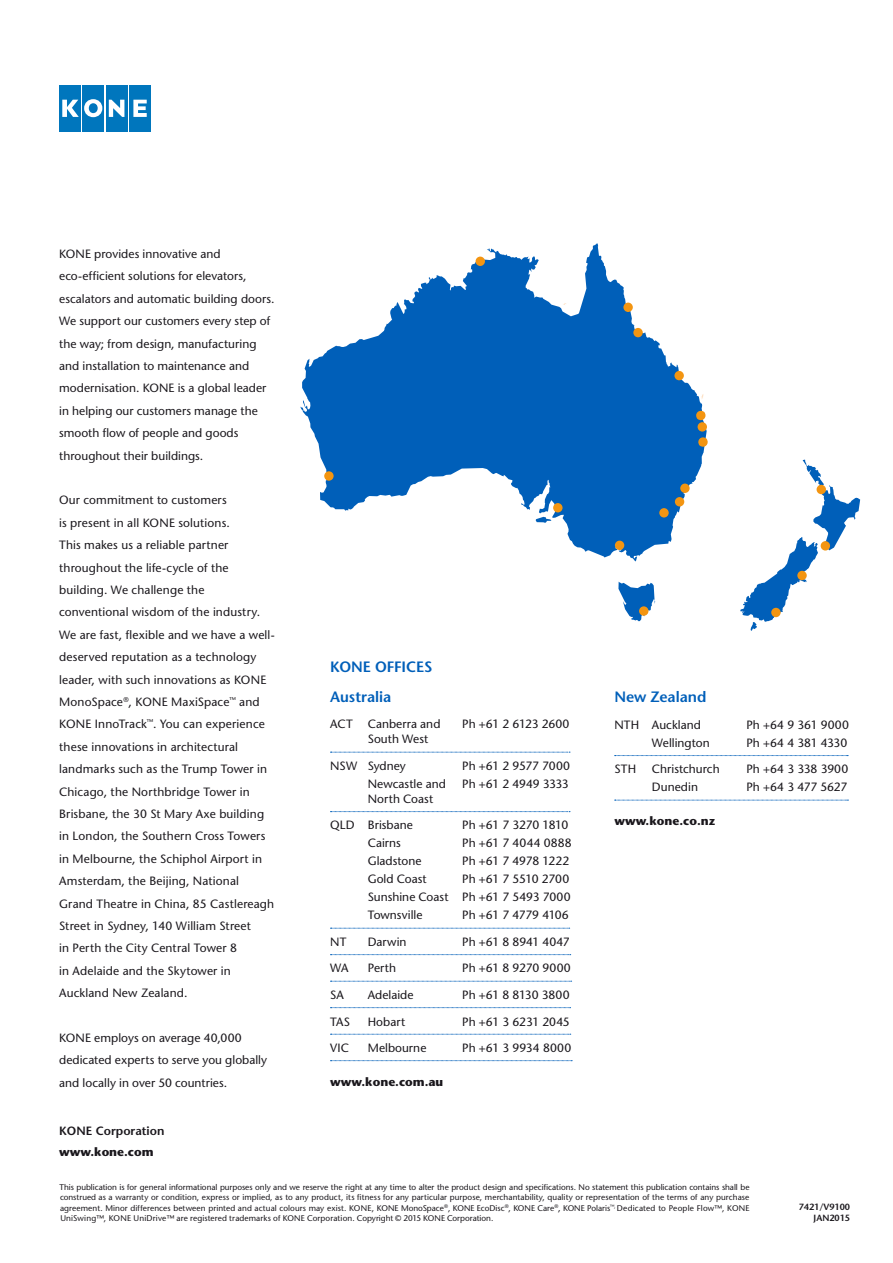
<style>
.page{position:relative;width:893px;height:1263px;background:#fff}
.page>*{position:absolute;margin:0;border:0;box-sizing:border-box;transform-origin:0 0}
.Boiler{font:600 15px "Stone Sans";letter-spacing:-.005em;color:#005fb9}
.Boiler-2{font:12px/22.4px "Stone Sans";letter-spacing:.005em;color:#1a171c}
.Boiler-3{font:12px "Stone Sans";letter-spacing:-.025em;color:#1a171c}
.t1{font:700 12px "Stone Sans";color:#1a171c}
.Boiler-4{font:12px "Stone Sans";letter-spacing:-.015em;color:#1a171c}
.Boiler-5{font:12px "Stone Sans";letter-spacing:-.02em;color:#1a171c}
.t2{font:600 12px "Stone Sans";color:#1a171c}
.t3{font:600 9px/10.5px "Stone Sans";color:#1a171c;text-align:right}
.Disclaimer{font:8.25px/10.5px "Stone Sans";color:#1a171c;text-align:justify}
.s1{font-family:"Stone Sans Std";font-weight:500}
.s2{font-size:9px}
</style>
<div class="page">
<div style="left:59px;top:85px;width:21px;height:46px;background:#0076bd"></div>
<div style="left:106px;top:85px;width:21px;height:46px;background:#0076bd"></div>
<svg style="left:109px;top:100px;width:15px;height:17px"></svg>
<div style="left:83px;top:85px;width:21px;height:46px;background:#0076bd"></div>
<svg style="left:62px;top:99px;width:40px;height:18px"></svg>
<div style="left:129px;top:85px;width:22px;height:46px;background:#0076bd"></div>
<svg style="left:133px;top:100px;width:14px;height:17px"></svg>
<svg style="left:618px;top:582px;width:37px;height:39px"></svg>
<svg style="left:301px;top:243px;width:406px;height:318px;fill:#005fb9"></svg>
<svg style="left:740px;top:460px;width:120px;height:171px"></svg>
<div style="left:675px;top:497px;width:9px;height:9px;background:#f39511;border-radius:50%"></div>
<div style="left:680px;top:484px;width:10px;height:9px;background:#f39511;border-radius:50%"></div>
<div style="left:817px;top:485px;width:9px;height:9px;background:#f39511;border-radius:50%"></div>
<div style="left:821px;top:541px;width:9px;height:9px;background:#f39511;border-radius:50%"></div>
<div style="left:797px;top:571px;width:10px;height:9px;background:#f39511;border-radius:50%"></div>
<div style="left:771px;top:608px;width:10px;height:9px;background:#f39511;border-radius:50%"></div>
<div style="left:476px;top:257px;width:9px;height:9px;background:#f39511;border-radius:50%"></div>
<div style="left:698px;top:422px;width:9px;height:10px;background:#f39511;border-radius:50%"></div>
<svg style="left:696px;top:435px;width:12px;height:14px"></svg>
<svg style="left:694px;top:388px;width:13px;height:37px"></svg>
<div style="left:674px;top:371px;width:10px;height:9px;background:#f39511;border-radius:50%"></div>
<div style="left:633px;top:328px;width:10px;height:9px;background:#f39511;border-radius:50%"></div>
<div style="left:623px;top:303px;width:10px;height:9px;background:#f39511;border-radius:50%"></div>
<div style="left:659px;top:508px;width:10px;height:9px;background:#f39511;border-radius:50%"></div>
<div style="left:639px;top:606px;width:9px;height:10px;background:#f39511;border-radius:50%"></div>
<div style="left:553px;top:503px;width:9px;height:9px;background:#f39511;border-radius:50%"></div>
<div style="left:615px;top:541px;width:9px;height:9px;background:#f39511;border-radius:50%"></div>
<svg style="left:324px;top:471px;width:10px;height:10px"></svg>
<svg style="left:615px;top:755px;width:233px;height:1px"></svg>
<svg style="left:615px;top:800px;width:233px;height:1px"></svg>
<svg style="left:330px;top:752px;width:240px;height:1px"></svg>
<svg style="left:330px;top:811px;width:240px;height:1px"></svg>
<svg style="left:330px;top:928px;width:240px;height:1px"></svg>
<svg style="left:330px;top:954px;width:241px;height:1px"></svg>
<svg style="left:330px;top:981px;width:242px;height:1px"></svg>
<svg style="left:330px;top:1007px;width:241px;height:1px"></svg>
<svg style="left:330px;top:1034px;width:241px;height:1px"></svg>
<svg style="left:330px;top:1060px;width:242px;height:1px"></svg>
<p class="Boiler-2" style="left:59px;top:242px;width:217px">KONE provides innovative and eco-efficient solutions for elevators, escalators and automatic building doors.<br>We support our customers every step of the way; from design, manufacturing and installation to maintenance and modernisation. KONE is a global leader in helping our customers manage the smooth flow of people and goods throughout their buildings.</p>
<p class="Boiler-2" style="left:59px;top:489px;width:217px">Our commitment to customers<br>is present in all KONE solutions.<br>This makes us a reliable partner throughout the life-cycle of the building. We challenge the conventional wisdom of the industry.<br>We are fast, flexible and we have a well&shy;deserved reputation as a technology leader, with such innovations as KONE MonoSpace<sup>®</sup>, KONE MaxiSpace<sup>™</sup> and KONE InnoTrack<sup>™</sup>. You can experience these innovations in architectural landmarks such as the Trump Tower in Chicago, the Northbridge Tower in Brisbane, the 30 St Mary Axe building in London, the Southern Cross Towers in Melbourne, the Schiphol Airport in Amsterdam, the Beijing, National Grand Theatre in China, 85 Castlereagh Street in Sydney, 140 William Street<br>in Perth the City Central Tower 8<br>in Adelaide and the Skytower in Auckland New Zealand.</p>
<p class="Boiler-2" style="left:59px;top:1026px;width:209px">KONE employs on average 40,000 dedicated experts to serve you globally and locally in over 50 countries.</p>
<p class="t2" style="left:59px;top:1124px;width:107px">KONE Corporation</p>
<p class="t1" style="left:59px;top:1145px;width:96px">www.kone.com</p>
<p class="Boiler" style="left:330px;top:658px;width:104px">KONE OFFICES</p>
<p class="Boiler" style="left:330px;top:687px;width:63px">Australia</p>
<p class="Boiler-2" style="left:330px;top:713px;width:24px">ACT</p>
<p class="Boiler-2" style="left:368px;top:713px;width:74px">Canberra and</p>
<p class="Boiler-5" style="left:462px;top:717px;width:109px">Ph +61 2 6123 2600</p>
<p class="Boiler-2" style="left:368px;top:728px;width:62px">South West</p>
<p class="Boiler-2" style="left:330px;top:754px;width:77px">NSW Sydney</p>
<p class="Boiler-5" style="left:462px;top:758px;width:109px">Ph +61 2 9577 7000</p>
<p class="Boiler-2" style="left:368px;top:772px;width:80px">Newcastle and</p>
<p class="Boiler-3" style="left:462px;top:776px;width:108px">Ph +61 2 4949 3333</p>
<p class="Boiler-2" style="left:368px;top:787px;width:67px">North Coast</p>
<p class="Boiler-2" style="left:330px;top:814px;width:84px">QLD Brisbane</p>
<p class="Boiler-3" style="left:462px;top:818px;width:108px">Ph +61 7 3270 1810</p>
<p class="Boiler-2" style="left:368px;top:832px;width:35px">Cairns</p>
<p class="Boiler-2" style="left:462px;top:832px;width:111px">Ph +61 7 4044 0888</p>
<p class="Boiler-2" style="left:368px;top:850px;width:55px">Gladstone</p>
<p class="Boiler-4" style="left:462px;top:854px;width:108px">Ph +61 7 4978 1222</p>
<p class="Boiler-2" style="left:368px;top:868px;width:61px">Gold Coast</p>
<p class="Boiler-2" style="left:368px;top:870px;width:204px;line-height:18px;text-align:justify;text-indent:94px">Ph +61 7 5510 2700<br>Sunshine Coast Ph +61 7 5493 7000<br>Townsville</p>
<p class="Boiler-3" style="left:462px;top:908px;width:108px">Ph +61 7 4779 4106</p>
<p class="Boiler-2" style="left:330px;top:930px;width:18px">NT</p>
<p class="Boiler-2" style="left:368px;top:930px;width:40px">Darwin</p>
<p class="Boiler-2" style="left:462px;top:930px;width:109px">Ph +61 8 8941 4047</p>
<p class="Boiler-2" style="left:330px;top:957px;width:20px">WA</p>
<p class="Boiler-2" style="left:368px;top:957px;width:30px">Perth</p>
<p class="Boiler-2" style="left:462px;top:957px;width:110px">Ph +61 8 9270 9000</p>
<p class="Boiler-2" style="left:330px;top:983px;width:15px">SA</p>
<p class="Boiler-2" style="left:368px;top:983px;width:47px">Adelaide</p>
<p class="Boiler-2" style="left:462px;top:983px;width:109px">Ph +61 8 8130 3800</p>
<p class="Boiler-2" style="left:330px;top:1010px;width:21px">TAS</p>
<p class="Boiler-2" style="left:368px;top:1010px;width:39px">Hobart</p>
<p class="Boiler-4" style="left:462px;top:1014px;width:109px">Ph +61 3 6231 2045</p>
<p class="Boiler-2" style="left:330px;top:1036px;width:20px">VIC</p>
<p class="Boiler-2" style="left:368px;top:1036px;width:60px">Melbourne</p>
<p class="Boiler-2" style="left:462px;top:1036px;width:110px">Ph +61 3 9934 8000</p>
<p class="t1" style="left:330px;top:1074px;width:115px">www.kone.com.au</p>
<p class="Boiler" style="left:614px;top:688px;width:93px">New Zealand</p>
<p class="Boiler-2" style="left:614px;top:713px;width:88px">NTH Auckland</p>
<p class="Boiler-2" style="left:746px;top:713px;width:104px">Ph +64 9 361 9000</p>
<p class="Boiler-2" style="left:652px;top:731px;width:59px">Wellington</p>
<p class="Boiler-2" style="left:746px;top:731px;width:102px">Ph +64 4 381 4330</p>
<p class="Boiler-2" style="left:614px;top:758px;width:23px">STH</p>
<p class="Boiler-2" style="left:652px;top:758px;width:69px">Christchurch</p>
<p class="Boiler-2" style="left:746px;top:758px;width:103px">Ph +64 3 338 3900</p>
<p class="Boiler-2" style="left:652px;top:776px;width:48px">Dunedin</p>
<p class="Boiler-4" style="left:746px;top:780px;width:103px">Ph +64 3 477 5627</p>
<p class="t1" style="left:614px;top:814px;width:102px">www.kone.co.nz</p>
<p class="Disclaimer" style="left:59px;top:1181px;width:692px">This publication is for general informational purposes only and we reserve the right at any time to alter the product design and specifications. No statement this publication contains shall be construed as a warranty or condition, express or implied, as to any product, its fitness for any particular purpose, merchantability, quality or representation of the terms of any purchase agreement. Minor differences between printed and actual colours may exist. <span class="s1">KONE,</span> KONE MonoSpace<sup>®</sup>, KONE EcoDisc<sup>®</sup>, KONE Care<sup>®</sup><span class="s2">,</span> KONE Polaris<sup>™,</sup> <span class="s1">Dedicated to People Flow™, KONE UniSwing™, KONE UniDrive™</span> are registered trademarks of KONE Corporation. Copyright © 2015 KONE Corporation.</p>
<p class="t3" style="left:799px;top:1202px;width:53px">7421/V9100<br>JAN2015</p>
</div>
